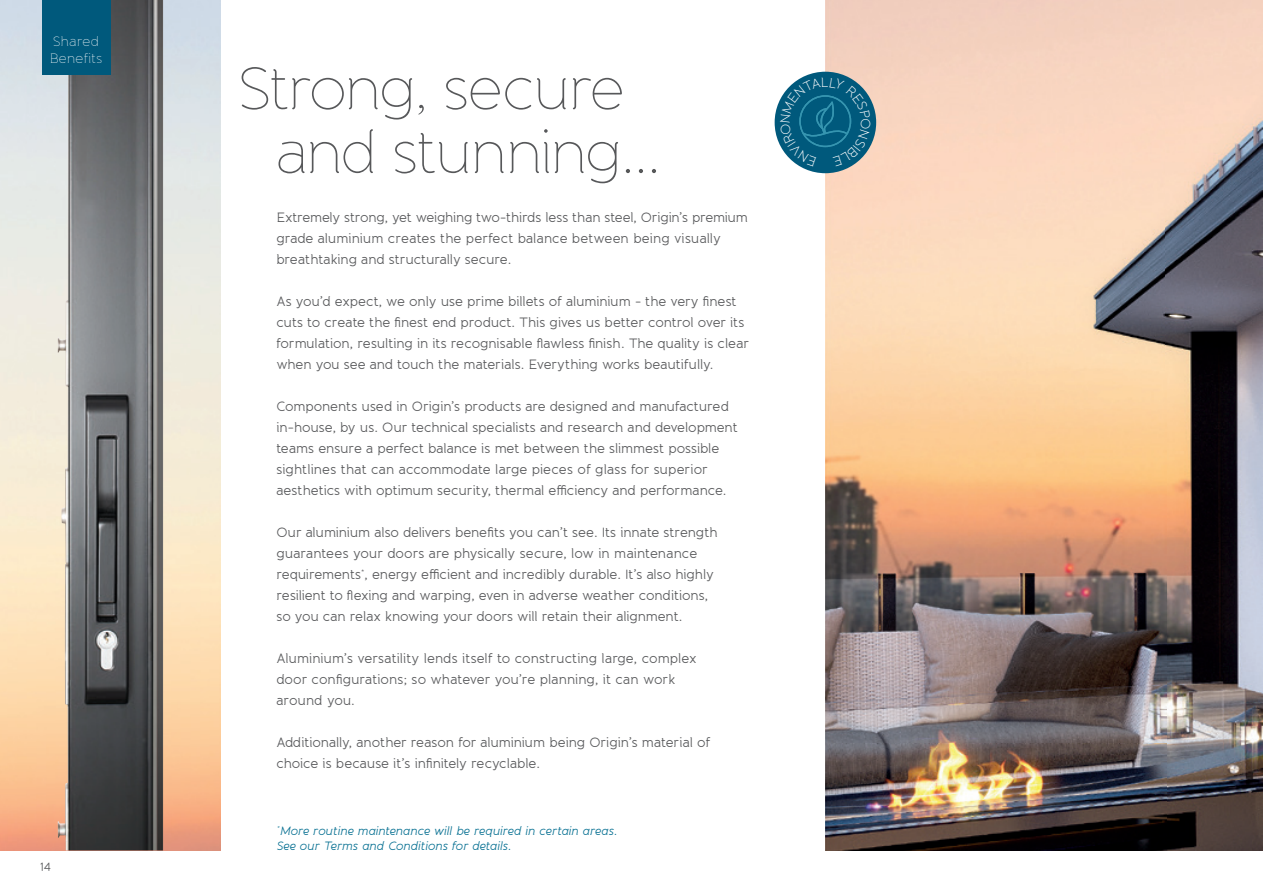
<style>
.page{position:relative;width:1263px;height:893px;background:#fff}
.page>*{position:absolute;margin:0;border:0;box-sizing:border-box;transform-origin:0 0}
.t1{font:100 60px "Banda";letter-spacing:-.03em;color:#57585a}
.t2{font:13.5px/21px "Banda";letter-spacing:-.01em;color:#57585a}
.t3{font:100 13.5px/16.5px "Banda";letter-spacing:.02em;color:#fff}
.t4{font:italic 12px/15px "Banda";letter-spacing:-.015em;color:#056f91}
.t5{font:12px "Banda";color:#57585a}
</style>
<div class="page">
<img style="left:826px;top:0;width:437px;height:850px">
<img style="left:0;top:0;width:220px;height:850px">
<img style="left:58px;top:0;width:105px;height:850px">
<div style="left:43px;top:0;width:68px;height:74px;background:#00597c"></div>
<svg style="left:775px;top:72px;width:101px;height:101px;background:#377a93"></svg>
<p class="t3" style="left:50px;top:33px;width:54px">Shared<br>Benefits</p>
<p class="t5" style="left:40px;top:859px;width:12px">14</p>
<h1 class="t1" style="left:238px;top:55px;width:388px">Strong, secure</h1>
<h1 class="t1" style="left:276px;top:118px;width:386px">and stunning...</h1>
<p class="t2" style="left:276px;top:207px;width:473px">Extremely strong, yet weighing two-thirds less than steel, Origin’s premium grade aluminium creates the perfect balance between being visually breathtaking and structurally secure.</p>
<p class="t2" style="left:276px;top:291px;width:474px">As you’d expect, we only use prime billets of aluminium - the very finest cuts to create the finest end product. This gives us better control over its formulation, resulting in its recognisable flawless finish. The quality is clear when you see and touch the materials. Everything works beautifully.</p>
<p class="t2" style="left:276px;top:396px;width:463px">Components used in Origin’s products are designed and manufactured in-house, by us. Our technical specialists and research and development teams ensure a perfect balance is met between the slimmest possible sightlines that can accommodate large pieces of glass for superior aesthetics with optimum security, thermal efficiency and performance.</p>
<p class="t2" style="left:276px;top:522px;width:443px">Our aluminium also delivers benefits you can’t see. Its innate strength guarantees your doors are physically secure, low in maintenance requirements<sup>*</sup>, energy efficient and incredibly durable. It’s also highly resilient to flexing and warping, even in adverse weather conditions, so you can relax knowing your doors will retain their alignment.</p>
<p class="t2" style="left:276px;top:648px;width:422px">Aluminium’s versatility lends itself to constructing large, complex door configurations; so whatever you’re planning, it can work around you.</p>
<p class="t2" style="left:276px;top:732px;width:435px">Additionally, another reason for aluminium being Origin’s material of choice is because it’s infinitely recyclable.</p>
<p class="t4" style="left:276px;top:824px;width:342px"><sup>*</sup>More routine maintenance will be required in certain areas.<br>See our Terms and Conditions for details.</p>
</div>
